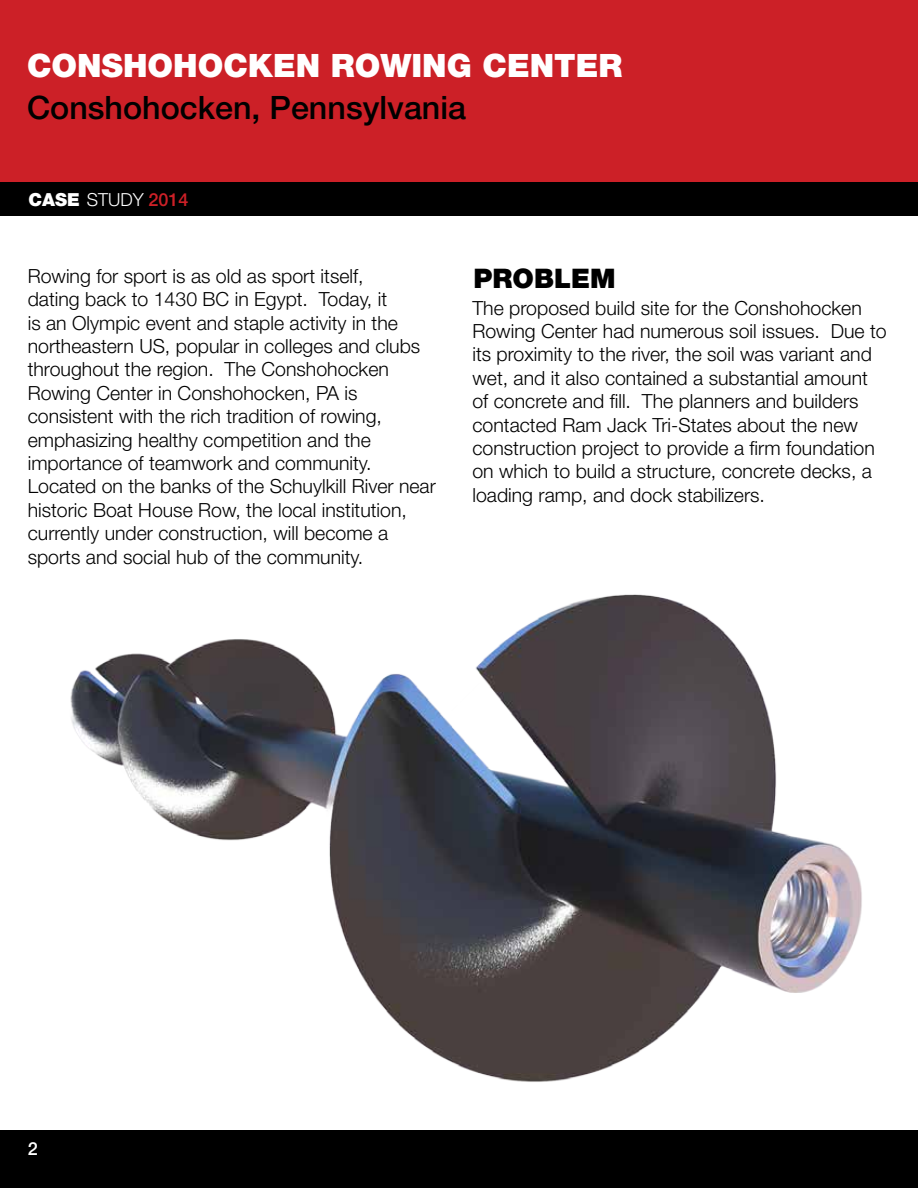
<style>
.page{position:relative;width:918px;height:1188px;background:#fff}
.page>*{position:absolute;margin:0;border:0;box-sizing:border-box;transform-origin:0 0}
.t1{font:500 32.25px "Helvetica Neue LT Std";color:#000}
.t2{font:900 32.25px "Helvetica Neue LT Std";color:#fff}
.t3{font:900 27px "Helvetica Neue LT Std";color:#000}
.t4{font:300 19.5px/23.4px "Helvetica Neue LT Std";color:#000}
.t5{font:300 18px "Helvetica Neue LT Std";color:#fff}
.t6{font:500 18px "Helvetica Neue LT Std";color:#fff}
.s1{font-weight:900}
.s2{font-weight:500;color:#cc2027}
</style>
<div class="page">
<div style="left:0;top:1130px;width:918px;height:58px;background:#000"></div>
<div style="left:0;top:0;width:918px;height:182px;background:#cc2027"></div>
<div style="left:0;top:182px;width:918px;height:34px;background:#000"></div>
<img style="left:70px;top:594px;width:792px;height:488px">
<h1 class="t2" style="left:27px;top:47px;width:597px">CONSHOHOCKEN ROWING CENTER</h1>
<h1 class="t1" style="left:27px;top:88px;width:441px">Conshohocken, Pennsylvania</h1>
<p class="t5" style="left:28px;top:188px;width:162px"><span class="s1">CASE</span> STUDY <span class="s2">2014</span></p>
<p class="t4" style="left:28px;top:264px;width:337px">Rowing for sport is as old as sport itself,</p>
<h2 class="t3" style="left:474px;top:262px;width:144px">PROBLEM</h2>
<p class="t4" style="left:28px;top:287px;width:410px">dating back to 1430 BC in Egypt. Today, it<br>is an Olympic event and staple activity in the northeastern US, popular in colleges and clubs throughout the region. The Conshohocken Rowing Center in Conshohocken, PA is consistent with the rich tradition of rowing, emphasizing healthy competition and the importance of teamwork and community.<br>Located on the banks of the Schuylkill River near historic Boat House Row, the local institution, currently under construction, will become a sports and social hub of the community.</p>
<p class="t4" style="left:472px;top:295px;width:416px">The proposed build site for the Conshohocken Rowing Center had numerous soil issues. Due to its proximity to the river, the soil was variant and wet, and it also contained a substantial amount of concrete and fill. The planners and builders contacted Ram Jack Tri-States about the new construction project to provide a firm foundation on which to build a structure, concrete decks, a loading ramp, and dock stabilizers.</p>
<p class="t6" style="left:28px;top:1138px;width:12px">2</p>
</div>
